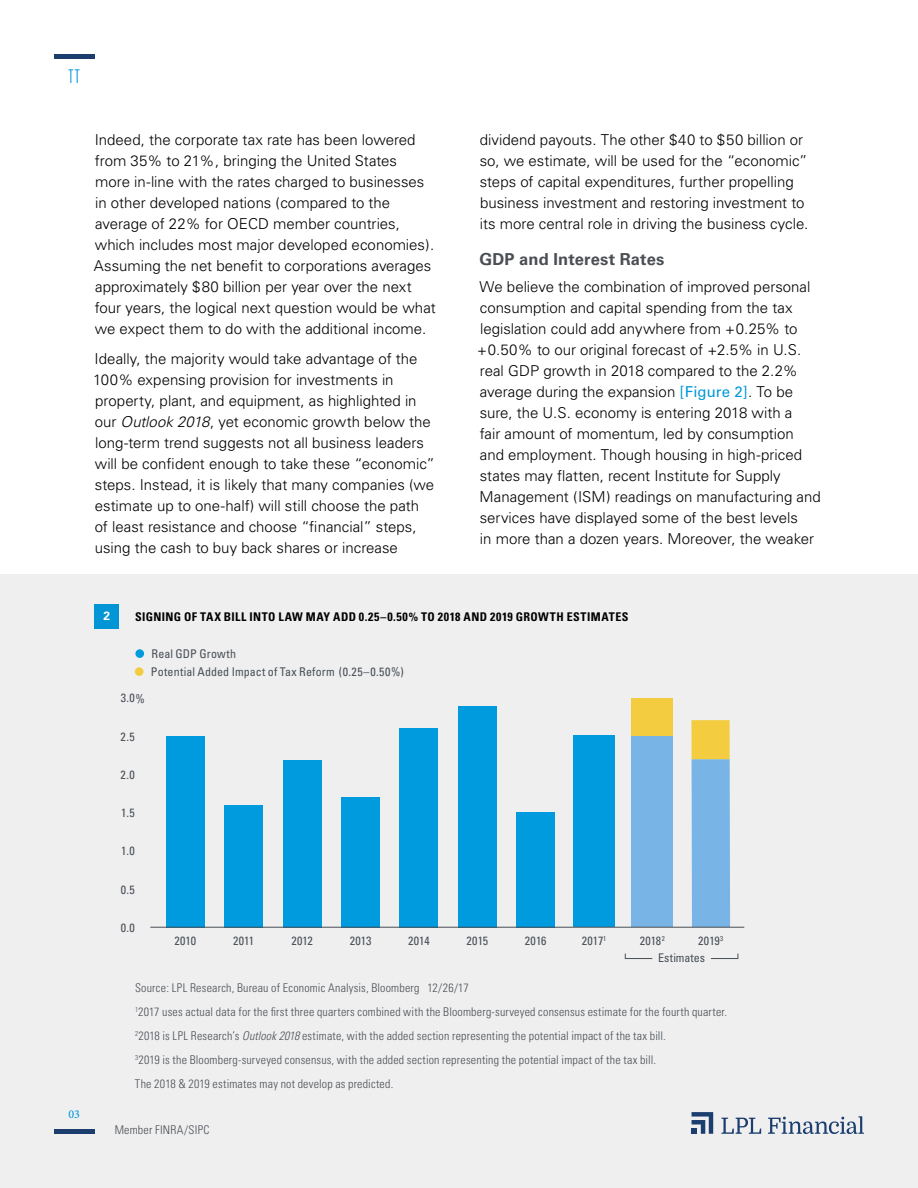
<style>
.page{position:relative;width:918px;height:1188px;background:#fff}
.page>*{position:absolute;margin:0;border:0;box-sizing:border-box;transform-origin:0 0}
.t1{font:19.5px "Tungsten Narrow";color:#0098d8}
.t2{font:700 16.5px "Univers";letter-spacing:.01em;color:#4b4f54}
.t3{font:300 15px/21px "Univers";color:#000}
.t4{font:300 condensed 12px/24px "Univers";letter-spacing:.015em;color:#4b4f54}
.t5{font:condensed 12px/18px "Univers";letter-spacing:.01em;color:#484f55}
.t6{font:700 condensed 12px "Univers";letter-spacing:.045em;color:#000}
.t7{font:500 12px "Minion Pro";color:#0098d8}
.t8{font:700 12px "Univers";color:#fff}
.s1{font-style:italic}
.s2{font-weight:400;color:#0098d8}
</style>
<div class="page">
<div style="left:0;top:1080px;width:918px;height:108px;background:#efeff0"></div>
<hr style="left:54px;top:1130px;width:40px;height:4px;background:#1b3e6f">
<hr style="left:54px;top:54px;width:40px;height:4px;background:#1b3e6f">
<svg style="left:692px;top:1112px;width:21px;height:22px"></svg>
<svg style="left:721px;top:1118px;width:40px;height:16px"></svg>
<svg style="left:768px;top:1116px;width:96px;height:18px"></svg>
<div style="left:0;top:574px;width:918px;height:506px;background:#efeff0"></div>
<div style="left:135px;top:649px;width:9px;height:9px;background:#009ade;border-radius:50%"></div>
<div style="left:135px;top:667px;width:8px;height:9px;background:#f3cd3f;border-radius:50%"></div>
<div style="left:573px;top:736px;width:42px;height:191px;background:#009ade"></div>
<div style="left:516px;top:812px;width:39px;height:115px;background:#009ade"></div>
<div style="left:458px;top:706px;width:39px;height:222px;background:#009ade"></div>
<div style="left:400px;top:728px;width:38px;height:200px;background:#009ade"></div>
<div style="left:341px;top:797px;width:39px;height:131px;background:#009ade"></div>
<div style="left:283px;top:760px;width:38px;height:168px;background:#009ade"></div>
<div style="left:224px;top:805px;width:39px;height:123px;background:#009ade"></div>
<div style="left:166px;top:736px;width:39px;height:192px;background:#009ade"></div>
<div style="left:632px;top:736px;width:41px;height:191px;background:#78b4e5"></div>
<div style="left:632px;top:698px;width:41px;height:38px;background:#f3cd3f"></div>
<div style="left:692px;top:759px;width:38px;height:168px;background:#78b4e5"></div>
<div style="left:691px;top:720px;width:39px;height:39px;background:#f3cd3f"></div>
<hr style="left:150px;top:927px;width:594px;height:1px;background:#484f55">
<svg style="left:625px;top:953px;width:28px;height:6px"></svg>
<svg style="left:710px;top:953px;width:29px;height:6px"></svg>
<div style="left:94px;top:604px;width:25px;height:25px;background:#0096d6"></div>
<h1 class="t1" style="left:68px;top:67px;width:13px">TT</h1>
<p class="t3" style="left:94px;top:130px;width:343px">Indeed, the corporate tax rate has been lowered from 35% to 21%, bringing the United States<br>more in-line with the rates charged to businesses in other developed nations (compared to the average of 22% for OECD member countries, which includes most major developed economies).<br>Assuming the net benefit to corporations averages approximately $80 billion per year over the next four years, the logical next question would be what we expect them to do with the additional income.</p>
<p class="t3" style="left:93px;top:349px;width:343px">Ideally, the majority would take advantage of the 100% expensing provision for investments in property, plant, and equipment, as highlighted in our <span class="s1">Outlook 2018</span>, yet economic growth below the long-term trend suggests not all business leaders will be confident enough to take these “economic” steps. Instead, it is likely that many companies (we estimate up to one-half) will still choose the path<br>of least resistance and choose “financial” steps, using the cash to buy back shares or increase</p>
<p class="t3" style="left:480px;top:130px;width:330px">dividend payouts. The other $40 to $50 billion or so, we estimate, will be used for the “economic” steps of capital expenditures, further propelling business investment and restoring investment to its more central role in driving the business cycle.</p>
<p class="t2" style="left:480px;top:249px;width:186px">GDP and Interest Rates</p>
<p class="t3" style="left:477px;top:277px;width:345px">We believe the combination of improved personal consumption and capital spending from the tax legislation could add anywhere from +0.25% to +0.50% to our original forecast of +2.5% in U.S. real GDP growth in 2018 compared to the 2.2% average during the expansion <span class="s2">[Figure 2]</span>. To be sure, the U.S. economy is entering 2018 with a<br>fair amount of momentum, led by consumption<br>and employment. Though housing in high-priced states may flatten, recent Institute for Supply Management (ISM) readings on manufacturing and services have displayed some of the best levels<br>in more than a dozen years. Moreover, the weaker</p>
<p class="t7" style="left:68px;top:1106px;width:13px">03</p>
<p class="t8" style="left:103px;top:609px;width:8px">2</p>
<p class="t6" style="left:135px;top:610px;width:495px">SIGNING OF TAX BILL INTO LAW MAY ADD 0.25–0.50% TO 2018 AND 2019 GROWTH ESTIMATES</p>
<p class="t5" style="left:121px;top:689px;width:26px">3.0%</p>
<p class="t5" style="left:121px;top:727px;width:16px">2.5</p>
<p class="t5" style="left:121px;top:765px;width:16px">2.0</p>
<p class="t5" style="left:121px;top:804px;width:15px">1.5</p>
<p class="t5" style="left:121px;top:842px;width:15px">1.0</p>
<p class="t5" style="left:121px;top:880px;width:16px">0.5</p>
<p class="t5" style="left:121px;top:918px;width:16px">0.0</p>
<p class="t5" style="left:151px;top:644px;width:254px">Real GDP Growth<br>Potential Added Impact of Tax Reform (0.25–0.50%)</p>
<p class="t5" style="left:175px;top:931px;width:23px">2010</p>
<p class="t5" style="left:233px;top:931px;width:23px">2011</p>
<p class="t5" style="left:291px;top:931px;width:23px">2012</p>
<p class="t5" style="left:350px;top:931px;width:23px">2013</p>
<p class="t5" style="left:408px;top:931px;width:23px">2014</p>
<p class="t5" style="left:467px;top:931px;width:23px">2015</p>
<p class="t5" style="left:525px;top:931px;width:23px">2016</p>
<p class="t5" style="left:640px;top:931px;width:27px">2018<sup>2</sup></p>
<p class="t5" style="left:698px;top:931px;width:27px">2019<sup>3</sup></p>
<p class="t5" style="left:582px;top:931px;width:26px">2017<sup>1</sup></p>
<p class="t5" style="left:658px;top:949px;width:49px">Estimates</p>
<p class="t4" style="left:135px;top:976px;width:594px">Source: LPL Research, Bureau of Economic Analysis, Bloomberg 12/26/17<br><sup>1</sup>2017 uses actual data for the first three quarters combined with the Bloomberg-surveyed consensus estimate for the fourth quarter.<br><sup>2</sup>2018 is LPL Research’s <span class="s1">Outlook 2018</span> estimate, with the added section representing the potential impact of the tax bill.<br><sup>3</sup>2019 is the Bloomberg-surveyed consensus, with the added section representing the potential impact of the tax bill.<br>The 2018 &amp; 2019 estimates may not develop as predicted.</p>
<p class="t4" style="left:115px;top:1118px;width:96px">Member FINRA/SIPC</p>
</div>
